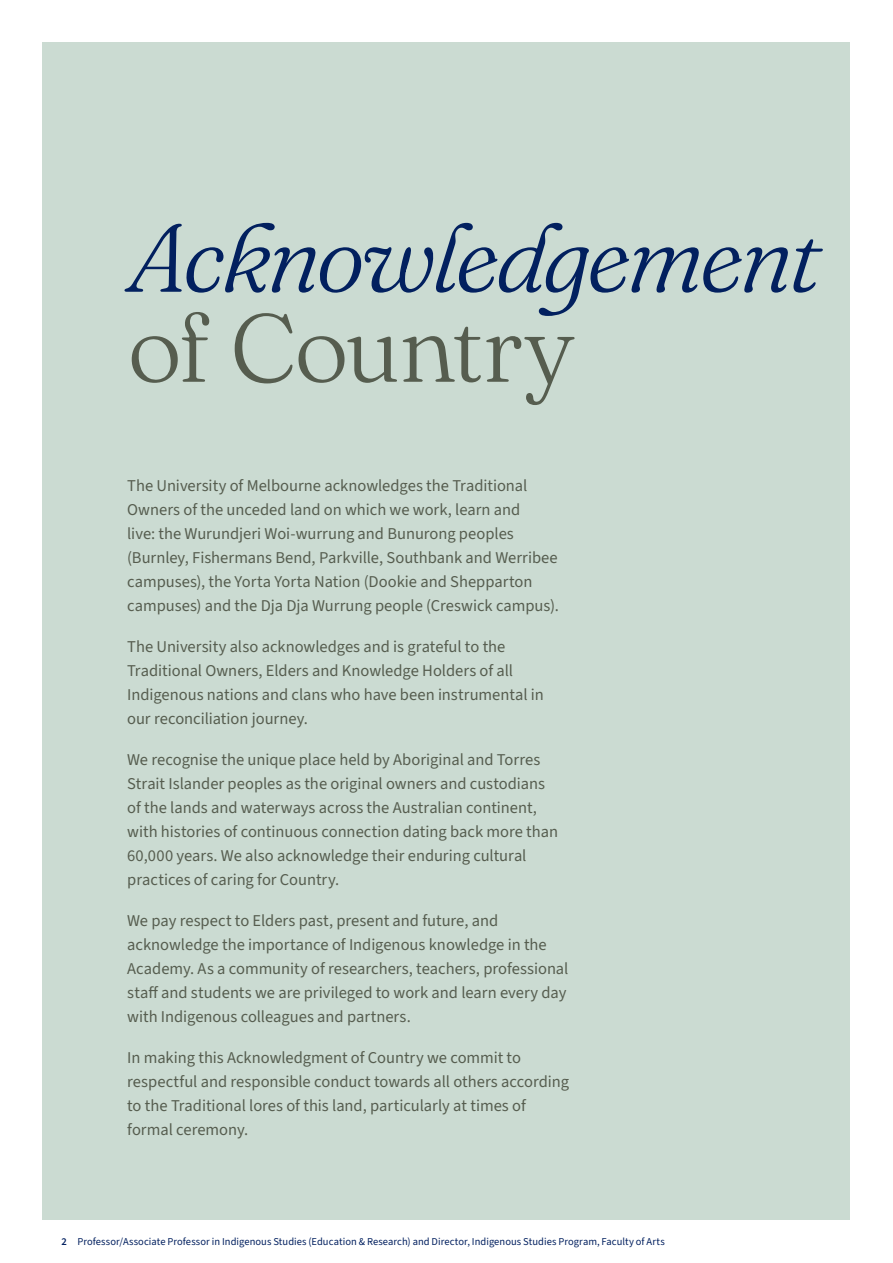
<style>
.page{position:relative;width:893px;height:1263px;background:#fff}
.page>*{position:absolute;margin:0;border:0;box-sizing:border-box;transform-origin:0 0}
.ADV_Recruitment_-_Cover_H1{font:italic 300 96px/90px "Fraunces 9 pt";letter-spacing:-.05em;color:#02205f}
.ADV_Recruitment_-_Body_Copy_white{font:16.5px/24px "Source Sans 3";color:#565d4f}
.ADV_Recruitment_-_Breakout{font:16.5px/24px "Source Sans 3";color:#565d4f}
.t1{font:10.5px "Source Sans 3";letter-spacing:.005em;color:#02205f}
.s1{font-style:normal;color:#565d4f}
.s2{font-weight:600}
</style>
<div class="page">
<div style="left:43px;top:43px;width:807px;height:1177px;background:#cbdbd2"></div>
<p class="ADV_Recruitment_-_Cover_H1" style="left:127px;top:206px;width:696px">Acknowledgement <span class="s1">of Country</span></p>
<p class="ADV_Recruitment_-_Body_Copy_white" style="left:127px;top:474px;width:433px">The University of Melbourne acknowledges the Traditional Owners of the unceded land on which we work, learn and<br>live: the Wurundjeri Woi-wurrung and Bunurong peoples (Burnley, Fishermans Bend, Parkville, Southbank and Werribee campuses), the Yorta Yorta Nation (Dookie and Shepparton campuses) and the Dja Dja Wurrung people (Creswick campus).</p>
<p class="ADV_Recruitment_-_Breakout" style="left:127px;top:635px;width:418px">The University also acknowledges and is grateful to the Traditional Owners, Elders and Knowledge Holders of all Indigenous nations and clans who have been instrumental in our reconciliation journey.</p>
<p class="ADV_Recruitment_-_Body_Copy_white" style="left:127px;top:748px;width:432px">We recognise the unique place held by Aboriginal and Torres Strait Islander peoples as the original owners and custodians of the lands and waterways across the Australian continent, with histories of continuous connection dating back more than 60,000 years. We also acknowledge their enduring cultural practices of caring for Country.</p>
<p class="ADV_Recruitment_-_Body_Copy_white" style="left:127px;top:909px;width:443px">We pay respect to Elders past, present and future, and acknowledge the importance of Indigenous knowledge in the Academy. As a community of researchers, teachers, professional staff and students we are privileged to work and learn every day with Indigenous colleagues and partners.</p>
<p class="ADV_Recruitment_-_Body_Copy_white" style="left:127px;top:1046px;width:443px">In making this Acknowledgment of Country we commit to respectful and responsible conduct towards all others according to the Traditional lores of this land, particularly at times of formal ceremony.</p>
<p class="t1" style="left:62px;top:1235px;width:605px"><span class="s2">2</span> Professor/Associate Professor in Indigenous Studies (Education &amp; Research) and Director, Indigenous Studies Program, Faculty of Arts</p>
</div>
